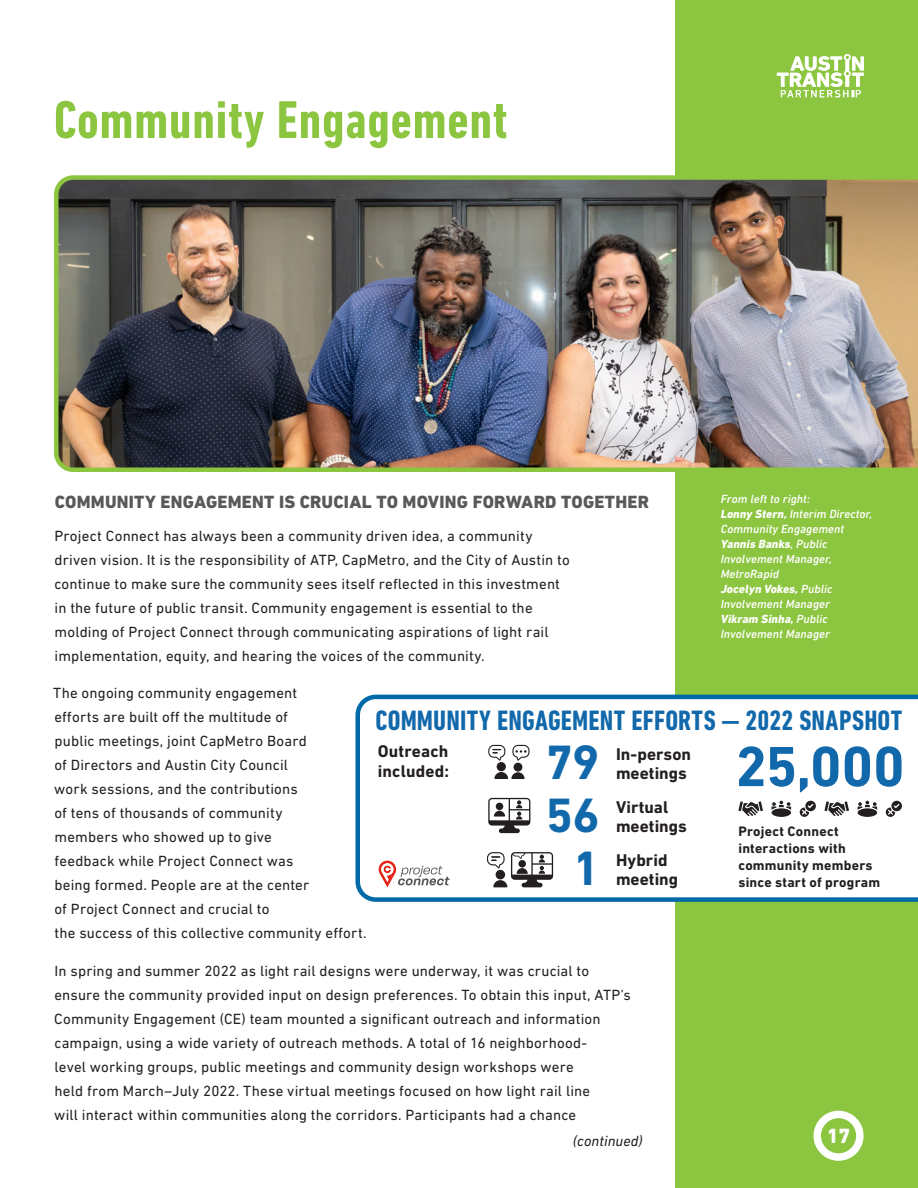
<style>
.page{position:relative;width:918px;height:1188px;background:#fff}
.page>*{position:absolute;margin:0;border:0;box-sizing:border-box;transform-origin:0 0}
.t1{font:700 57.6px "DIN Next LT Pro";color:#1169ab}
.H2_green{font:700 condensed 54px "DIN Next LT Pro";letter-spacing:.015em;color:#8cc53f}
.t2{font:700 49.05px "DIN Next LT Pro";color:#1169ab}
.t3{font:700 condensed 28.5px "DIN Next LT Pro";letter-spacing:.005em;color:#1169ab}
.t4{font:800 21px "DIN Next LT Pro";color:#fff}
.t5{font:800 18px "DIN Next LT Pro";letter-spacing:.015em;color:#58595b}
.t6{font:700 17.25px/19.2px "DIN Next LT Pro";letter-spacing:.005em;color:#231f20}
.body{font:15px/24px "DIN Next LT Pro";letter-spacing:.01em;color:#231f20}
.t7{font:italic 15px "DIN Next LT Pro";letter-spacing:.005em;color:#231f20}
.t8{font:700 13.95px/16.8px "DIN Next LT Pro";letter-spacing:.015em;color:#231f20}
.caption_small{font:italic 500 12px/15px "DIN Next LT Pro";letter-spacing:.005em;color:#fff}
.s1{font-weight:800}
</style>
<div class="page">
<div style="left:675px;top:0;width:243px;height:1188px;background:#8cc53f"></div>
<div style="left:814px;top:1111px;width:50px;height:50px;border:8px solid #fff;border-radius:50%"></div>
<svg style="left:777px;top:54px;width:87px;height:43px"></svg>
<img style="left:54px;top:175px;width:864px;height:297px">
<svg style="left:355px;top:694px;width:563px;height:208px"></svg>
<p class="H2_green" style="left:54px;top:89px;width:455px">Community Engagement</p>
<p class="caption_small" style="left:721px;top:492px;width:153px">From left to right:<br><span class="s1">Lonny Stern,</span> Interim Director,<br>Community Engagement<br><span class="s1">Yannis Banks</span>, Public<br>Involvement Manager,<br>MetroRapid<br><span class="s1">Jocelyn Vokes,</span> Public<br>Involvement Manager<br><span class="s1">Vikram Sinha,</span> Public<br>Involvement Manager</p>
<h3 class="t5" style="left:55px;top:491px;width:596px">COMMUNITY ENGAGEMENT IS CRUCIAL TO MOVING FORWARD TOGETHER</h3>
<p class="body" style="left:54px;top:523px;width:517px">Project Connect has always been a community driven idea, a community driven vision. It is the responsibility of ATP, CapMetro, and the City of Austin to continue to make sure the community sees itself reflected in this investment in the future of public transit. Community engagement is essential to the molding of Project Connect through communicating aspirations of light rail implementation, equity, and hearing the voices of the community.</p>
<p class="body" style="left:53px;top:681px;width:315px">The ongoing community engagement<br>efforts are built off the multitude of<br>public meetings, joint CapMetro Board<br>of Directors and Austin City Council<br>work sessions, and the contributions<br>of tens of thousands of community<br>members who showed up to give<br>feedback while Project Connect was<br>being formed. People are at the center<br>of Project Connect and crucial to<br>the success of this collective community effort.</p>
<p class="body" style="left:54px;top:958px;width:578px">In spring and summer 2022 as light rail designs were underway, it was crucial to ensure the community provided input on design preferences. To obtain this input, ATP’s Community Engagement (CE) team mounted a significant outreach and information campaign, using a wide variety of outreach methods. A total of 16 neighborhood-<br>level working groups, public meetings and community design workshops were<br>held from March–July 2022. These virtual meetings focused on how light rail line<br>will interact within communities along the corridors. Participants had a chance</p>
<p class="t3" style="left:376px;top:705px;width:528px">COMMUNITY ENGAGEMENT EFFORTS — 2022 SNAPSHOT</p>
<p class="t2" style="left:546px;top:734px;width:55px">79</p>
<p class="t1" style="left:735px;top:733px;width:171px">25,000</p>
<p class="t6" style="left:378px;top:740px;width:73px;line-height:20.7px">Outreach included:</p>
<p class="t6" style="left:616px;top:744px;width:77px">In-person meetings</p>
<p class="t2" style="left:546px;top:787px;width:56px">56</p>
<p class="t6" style="left:616px;top:797px;width:72px">Virtual meetings</p>
<p class="t2" style="left:572px;top:840px;width:29px">1</p>
<p class="t6" style="left:616px;top:851px;width:64px">Hybrid meeting</p>
<p class="t8" style="left:738px;top:823px;width:143px">Project Connect interactions with community members since start of program</p>
<p class="t7" style="left:573px;top:1132px;width:71px">(continued)</p>
<h3 class="t4" style="left:827px;top:1124px;width:25px">17</h3>
</div>
